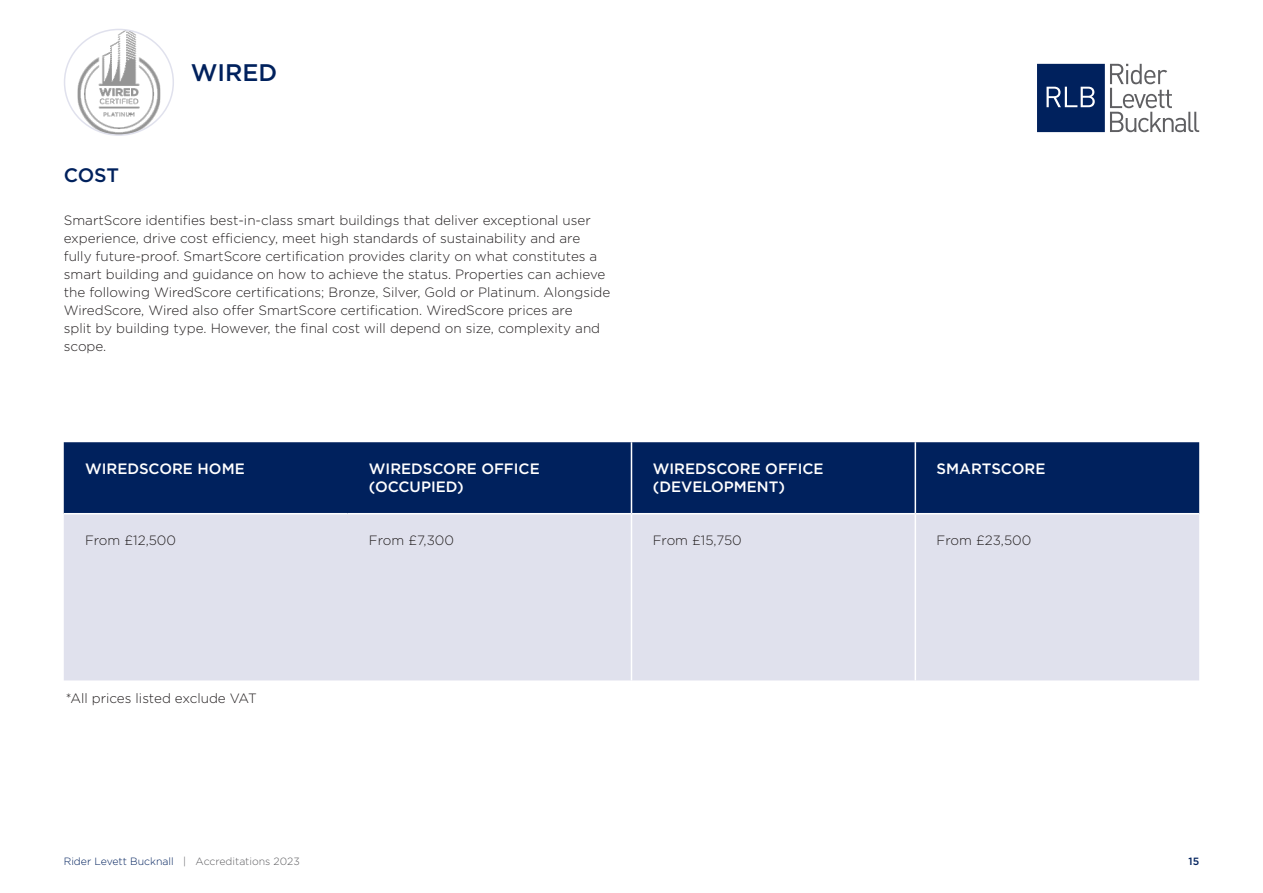
<style>
.page{position:relative;width:1263px;height:893px;background:#fff}
.page>*{position:absolute;margin:0;border:0;box-sizing:border-box;transform-origin:0 0}
.t1{font:500 24px "Gotham";color:#00215d}
.Heading_2{font:500 19.5px "Gotham";color:#00215d}
.Heading_3{font:500 15px/18px "Gotham";color:#fff}
.Body_text{font:300 13.5px/18px "Gotham";color:#231f20}
.t2{font:300 10.5px "Gotham";color:#00215d}
.t3{font:500 10.5px "Gotham";color:#00215d}
.s1{color:#5f5f62}
</style>
<div class="page">
<svg style="left:1037px;top:64px;width:162px;height:68px"></svg>
<img style="left:77px;top:29px;width:83px;height:104px">
<div style="left:64px;top:29px;width:110px;height:107px;border:2px solid #e0e1ed;border-radius:50%"></div>
<div style="left:64px;top:442px;width:1135px;height:71px;background:#00215d"></div>
<div style="left:64px;top:514px;width:1135px;height:166px;background:#e0e1ed"></div>
<hr style="left:631px;top:442px;width:1px;height:71px;background:#fff">
<hr style="left:914px;top:442px;width:2px;height:71px;background:#fff">
<hr style="left:631px;top:514px;width:1px;height:166px;background:#fff">
<hr style="left:914px;top:514px;width:2px;height:166px;background:#fff">
<h1 class="t1" style="left:191px;top:59px;width:88px">WIRED</h1>
<p class="Heading_2" style="left:64px;top:164px;width:57px">COST</p>
<p class="Body_text" style="left:64px;top:211px;width:548px">SmartScore identifies best-in-class smart buildings that deliver exceptional user experience, drive cost efficiency, meet high standards of sustainability and are fully future-proof. SmartScore certification provides clarity on what constitutes a smart building and guidance on how to achieve the status. Properties can achieve the following WiredScore certifications; Bronze, Silver, Gold or Platinum. Alongside WiredScore, Wired also offer SmartScore certification. WiredScore prices are<br>split by building type. However, the final cost will depend on size, complexity and scope.</p>
<p class="Heading_3" style="left:85px;top:460px;width:161px">WIREDSCORE HOME</p>
<p class="Heading_3" style="left:369px;top:460px;width:172px">WIREDSCORE OFFICE (OCCUPIED)</p>
<p class="Heading_3" style="left:653px;top:460px;width:172px">WIREDSCORE OFFICE (DEVELOPMENT)</p>
<p class="Heading_3" style="left:936px;top:460px;width:110px">SMARTSCORE</p>
<p class="Body_text" style="left:85px;top:531px;width:93px">From £12,500</p>
<p class="Body_text" style="left:369px;top:531px;width:87px">From £7,300</p>
<p class="Body_text" style="left:653px;top:531px;width:91px">From £15,750</p>
<p class="Body_text" style="left:936px;top:531px;width:96px">From £23,500</p>
<p class="Body_text" style="left:66px;top:689px;width:192px">*All prices listed exclude VAT</p>
<p class="t2" style="left:64px;top:855px;width:237px">Rider Levett Bucknall <span class="s1">| Accreditations 2023</span></p>
<p class="t3" style="left:1188px;top:855px;width:12px">15</p>
</div>
